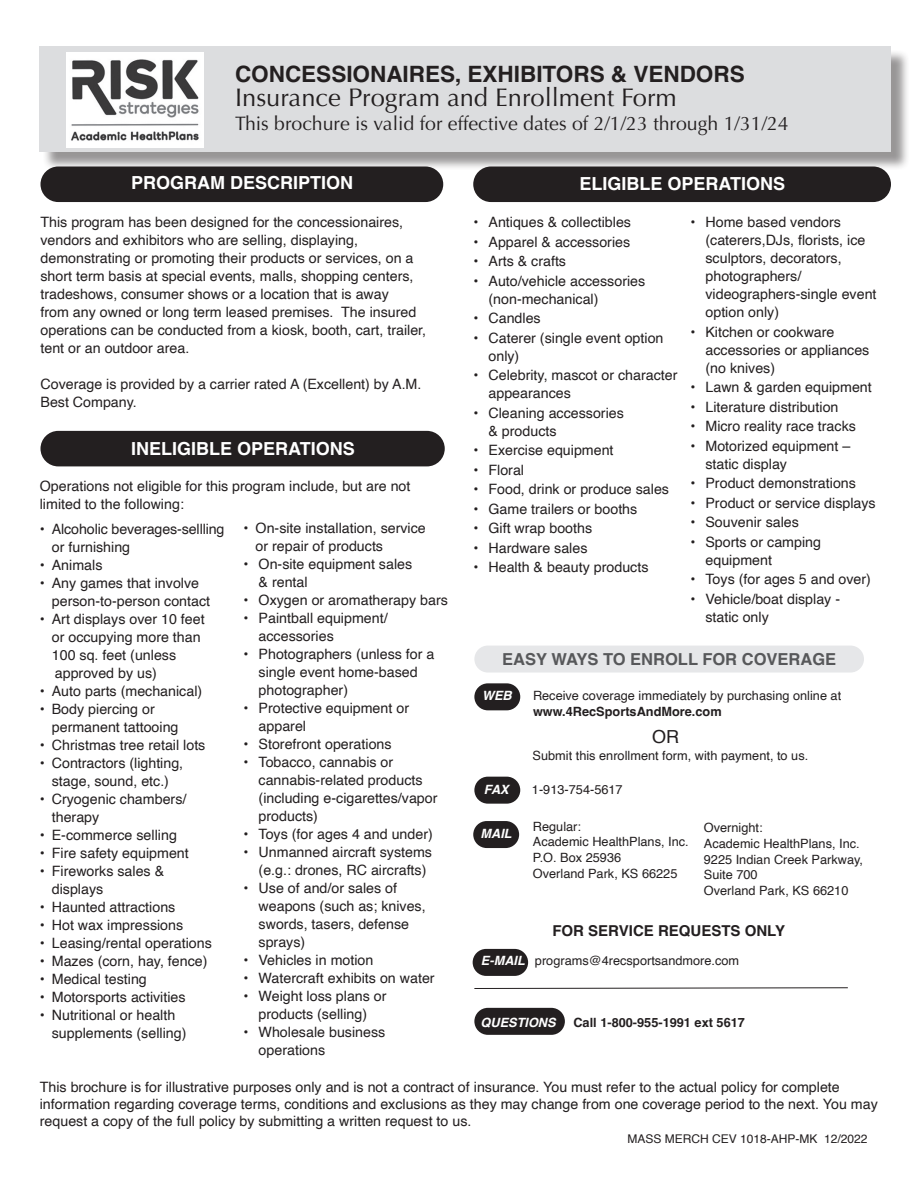
<style>
.page{position:relative;width:918px;height:1188px;background:#fff}
.page>*{position:absolute;margin:0;border:0;box-sizing:border-box;transform-origin:0 0}
.t1{font:25.5px "Optima";color:#231f20}
.t2{font:700 22.5px "Helvetica";color:#231f20}
.t3{font:19.5px "Optima";color:#231f20}
.t4{font:700 18px "Helvetica";color:#fff}
.t5{font:18px "Helvetica";color:#231f20}
.t6{font:700 16.5px "Helvetica";color:#57585a}
.t7{font:700 15px "Helvetica";color:#231f20}
.t8{font:14.25px/18px "Helvetica";color:#231f20}
.t9{font:12.75px/15.8px "Helvetica";color:#231f20}
.t10{font:700 12.75px "Helvetica";color:#231f20}
.t11{font:italic 700 12.75px "Helvetica";color:#fff}
.t12{font:12px "Helvetica";color:#231f20}
.s1{font-weight:700;font-style:italic;color:#fff}
</style>
<div class="page">
<div style="left:474px;top:777px;width:46px;height:27px;background:#231f20;border-radius:14px"></div>
<div style="left:473px;top:949px;width:55px;height:27px;background:#231f20;border-radius:14px"></div>
<div style="left:473px;top:821px;width:46px;height:27px;background:#231f20;border-radius:14px"></div>
<div style="left:474px;top:683px;width:46px;height:27px;background:#231f20;border-radius:14px"></div>
<div style="left:474px;top:1008px;width:91px;height:27px;background:#231f20;border-radius:14px"></div>
<div style="left:474px;top:646px;width:390px;height:27px;background:#e6e7e9;border-radius:13px"></div>
<div style="left:42px;top:49px;width:868px;height:122px;background:#231f20;opacity:.47"></div>
<div style="left:40px;top:46px;width:851px;height:106px;background:#dcdddf"></div>
<div style="left:40px;top:431px;width:405px;height:35px;background:#231f20;border-radius:18px"></div>
<div style="left:40px;top:166px;width:403px;height:36px;background:#231f20;border-radius:18px"></div>
<div style="left:473px;top:167px;width:418px;height:35px;background:#231f20;border-radius:18px"></div>
<svg style="left:474px;top:987px;width:374px;height:2px"></svg>
<img style="left:67px;top:52px;width:136px;height:96px">
<h2 class="t2" style="left:235px;top:60px;width:511px">CONCESSIONAIRES, EXHIBITORS &amp; VENDORS</h2>
<h1 class="t1" style="left:235px;top:82px;width:443px">Insurance Program and Enrollment Form</h1>
<h3 class="t3" style="left:235px;top:112px;width:555px">This brochure is valid for effective dates of 2/1/23 through 1/31/24</h3>
<p class="t4" style="left:131px;top:172px;width:224px">PROGRAM DESCRIPTION</p>
<p class="t8" style="left:40px;top:213px;width:387px">This program has been designed for the concessionaires, vendors and exhibitors who are selling, displaying, demonstrating or promoting their products or services, on a short term basis at special events, malls, shopping centers, tradeshows, consumer shows or a location that is away<br>from any owned or long term leased premises. The insured operations can be conducted from a kiosk, booth, cart, trailer, tent or an outdoor area.</p>
<p class="t8" style="left:40px;top:375px;width:382px">Coverage is provided by a carrier rated A (Excellent) by A.M.<br>Best Company.</p>
<p class="t4" style="left:131px;top:438px;width:225px">INELIGIBLE OPERATIONS</p>
<p class="t8" style="left:40px;top:477px;width:372px">Operations not eligible for this program include, but are not limited to the following:</p>
<p class="t8" style="left:52px;top:520px;width:174px;text-indent:-12px">• Alcoholic beverages-sellling or furnishing</p>
<p class="t8" style="left:40px;top:556px;width:64px">• Animals</p>
<p class="t8" style="left:52px;top:574px;width:160px;text-indent:-12px">• Any games that involve person-to-person contact</p>
<p class="t8" style="left:52px;top:610px;width:154px;text-indent:-12px">• Art displays over 10 feet or occupying more than<br>100 sq. feet (unless approved by us)</p>
<p class="t8" style="left:40px;top:682px;width:164px">• Auto parts (mechanical)</p>
<p class="t8" style="left:52px;top:700px;width:128px;text-indent:-12px">• Body piercing or permanent tattooing</p>
<p class="t8" style="left:40px;top:736px;width:167px">• Christmas tree retail lots</p>
<p class="t8" style="left:40px;top:754px;width:145px;text-align:center">• Contractors (lighting, stage, sound, etc.)</p>
<p class="t8" style="left:52px;top:790px;width:136px;text-indent:-12px">• Cryogenic chambers/ therapy</p>
<p class="t8" style="left:40px;top:826px;width:139px">• E-commerce selling</p>
<p class="t8" style="left:40px;top:844px;width:151px">• Fire safety equipment</p>
<p class="t8" style="left:52px;top:862px;width:114px;text-indent:-12px">• Fireworks sales &amp; displays</p>
<p class="t8" style="left:40px;top:898px;width:137px">• Haunted attractions</p>
<p class="t8" style="left:40px;top:916px;width:145px">• Hot wax impressions</p>
<p class="t8" style="left:40px;top:934px;width:173px">• Leasing/rental operations</p>
<p class="t8" style="left:40px;top:952px;width:169px">• Mazes (corn, hay, fence)</p>
<p class="t8" style="left:40px;top:970px;width:109px">• Medical testing</p>
<p class="t8" style="left:40px;top:988px;width:147px">• Motorsports activities</p>
<p class="t8" style="left:52px;top:1006px;width:136px;text-indent:-12px">• Nutritional or health supplements (selling)</p>
<p class="t8" style="left:256px;top:520px;width:172px;text-indent:-12px">• On-site installation, service or repair of products</p>
<p class="t8" style="left:259px;top:556px;width:155px;text-indent:-15px">• On-site equipment sales &amp; rental</p>
<p class="t8" style="left:244px;top:592px;width:206px">• Oxygen or aromatherapy bars</p>
<p class="t8" style="left:259px;top:610px;width:131px;text-indent:-15px">• Paintball equipment/ accessories</p>
<p class="t8" style="left:259px;top:646px;width:177px;text-indent:-15px">• Photographers (unless for a single event home-based photographer)</p>
<p class="t8" style="left:259px;top:700px;width:152px;text-indent:-15px">• Protective equipment or apparel</p>
<p class="t8" style="left:244px;top:736px;width:150px">• Storefront operations</p>
<p class="t8" style="left:259px;top:754px;width:180px;text-indent:-15px">• Tobacco, cannabis or cannabis-related products (including e-cigarettes/vapor products)</p>
<p class="t8" style="left:244px;top:826px;width:191px">• Toys (for ages 4 and under)</p>
<p class="t8" style="left:259px;top:844px;width:175px;text-indent:-15px">• Unmanned aircraft systems (e.g.: drones, RC aircrafts)</p>
<p class="t8" style="left:259px;top:880px;width:169px;text-indent:-15px">• Use of and/or sales of weapons (such as; knives, swords, tasers, defense sprays)</p>
<p class="t8" style="left:244px;top:952px;width:131px">• Vehicles in motion</p>
<p class="t8" style="left:244px;top:970px;width:193px">• Watercraft exhibits on water</p>
<p class="t8" style="left:244px;top:988px;width:145px;text-align:center">• Weight loss plans or products (selling)</p>
<p class="t8" style="left:259px;top:1024px;width:128px;text-indent:-15px">• Wholesale business operations</p>
<p class="t4" style="left:580px;top:173px;width:207px">ELIGIBLE OPERATIONS</p>
<p class="t8" style="left:473px;top:214px;width:159px">• Antiques &amp; collectibles</p>
<p class="t8" style="left:473px;top:233px;width:158px">• Apparel &amp; accessories</p>
<p class="t8" style="left:473px;top:253px;width:94px">• Arts &amp; crafts</p>
<p class="t8" style="left:489px;top:272px;width:158px;text-indent:-15px">• Auto/vehicle accessories (non-mechanical)</p>
<p class="t8" style="left:473px;top:310px;width:69px">• Candles</p>
<p class="t8" style="left:489px;top:329px;width:177px;text-indent:-15px">• Caterer (single event option only)</p>
<p class="t8" style="left:489px;top:367px;width:191px;text-indent:-15px">• Celebrity, mascot or character appearances</p>
<p class="t8" style="left:489px;top:404px;width:137px;text-indent:-15px">• Cleaning accessories &amp; products</p>
<p class="t8" style="left:473px;top:442px;width:142px">• Exercise equipment</p>
<p class="t8" style="left:473px;top:461px;width:52px">• Floral</p>
<p class="t8" style="left:473px;top:481px;width:197px">• Food, drink or produce sales</p>
<p class="t8" style="left:473px;top:500px;width:165px">• Game trailers or booths</p>
<p class="t8" style="left:473px;top:520px;width:120px">• Gift wrap booths</p>
<p class="t8" style="left:473px;top:539px;width:115px">• Hardware sales</p>
<p class="t8" style="left:473px;top:559px;width:176px">• Health &amp; beauty products</p>
<p class="t8" style="left:705px;top:214px;width:173px;text-indent:-15px">• Home based vendors (caterers,DJs, florists, ice sculptors, decorators, photographers/ videographers-single event option only)</p>
<p class="t8" style="left:705px;top:323px;width:165px;text-indent:-15px">• Kitchen or cookware accessories or appliances (no knives)</p>
<p class="t8" style="left:690px;top:379px;width:183px">• Lawn &amp; garden equipment</p>
<p class="t8" style="left:690px;top:398px;width:150px">• Literature distribution</p>
<p class="t8" style="left:690px;top:418px;width:167px">• Micro reality race tracks</p>
<p class="t8" style="left:705px;top:437px;width:146px;text-indent:-15px">• Motorized equipment – static display</p>
<p class="t8" style="left:690px;top:475px;width:167px">• Product demonstrations</p>
<p class="t8" style="left:690px;top:494px;width:187px">• Product or service displays</p>
<p class="t8" style="left:690px;top:514px;width:110px">• Souvenir sales</p>
<p class="t8" style="left:705px;top:533px;width:117px;text-indent:-15px">• Sports or camping equipment</p>
<p class="t8" style="left:690px;top:571px;width:182px">• Toys (for ages 5 and over)</p>
<p class="t8" style="left:705px;top:590px;width:136px;text-indent:-15px">• Vehicle/boat display - static only</p>
<p class="t6" style="left:502px;top:650px;width:336px">EASY WAYS TO ENROLL FOR COVERAGE</p>
<p class="t11" style="left:482px;top:688px;width:31px">WEB</p>
<p class="t9" style="left:533px;top:688px;width:310px">Receive coverage immediately by purchasing online at</p>
<p class="t10" style="left:533px;top:704px;width:190px">www.4RecSportsAndMore.com</p>
<p class="t9" style="left:533px;top:749px;width:277px">Submit this enrollment form, with payment, to us.</p>
<p class="t5" style="left:652px;top:723px;width:28px">OR</p>
<p class="t11" style="left:484px;top:781px;width:26px">FAX</p>
<p class="t9" style="left:532px;top:782px;width:92px">1-913-754-5617</p>
<p class="t11" style="left:481px;top:825px;width:33px">MAIL</p>
<p class="t9" style="left:533px;top:819px;width:157px">Regular:<br>Academic HealthPlans, Inc.<br>P.O. Box 25936<br>Overland Park, KS 66225</p>
<p class="t9" style="left:704px;top:820px;width:161px">Overnight:<br>Academic HealthPlans, Inc.<br>9225 Indian Creek Parkway,<br>Suite 700<br>Overland Park, KS 66210</p>
<p class="t7" style="left:552px;top:922px;width:234px">FOR SERVICE REQUESTS ONLY</p>
<p class="t9" style="left:481px;top:953px;width:260px"><span class="s1">E-MAIL</span> programs@4recsportsandmore.com</p>
<p class="t11" style="left:481px;top:1014px;width:77px">QUESTIONS</p>
<p class="t10" style="left:573px;top:1014px;width:173px">Call 1-800-955-1991 ext 5617</p>
<p class="t8" style="left:40px;top:1079px;width:840px;line-height:17.2px">This brochure is for illustrative purposes only and is not a contract of insurance. You must refer to the actual policy for complete information regarding coverage terms, conditions and exclusions as they may change from one coverage period to the next. You may request a copy of the full policy by submitting a written request to us.</p>
<p class="t12" style="left:627px;top:1130px;width:242px">MASS MERCH CEV 1018-AHP-MK 12/2022</p>
</div>
